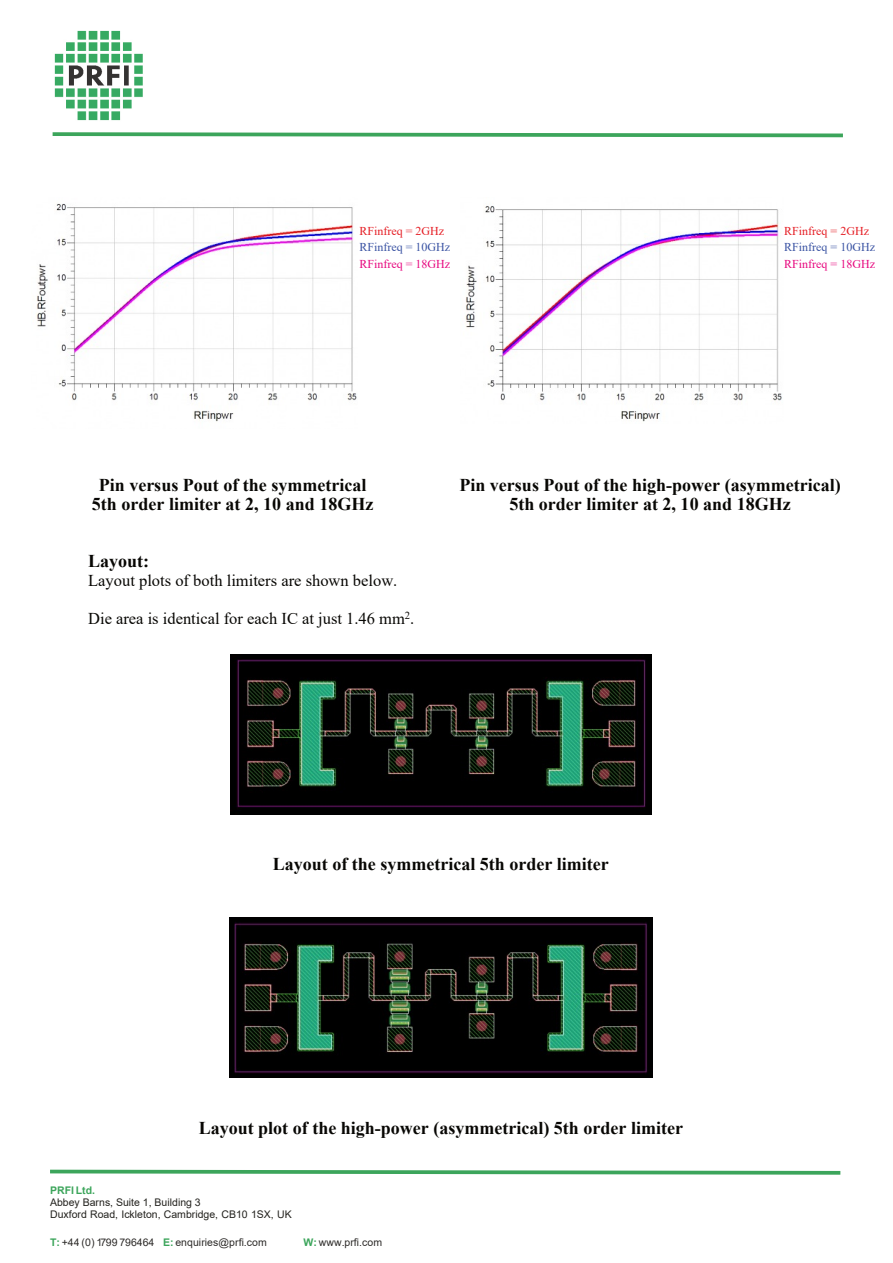
<style>
.page{position:relative;width:893px;height:1263px;background:#fff}
.page>*{position:absolute;margin:0;border:0;box-sizing:border-box;transform-origin:0 0}
.t1{font:700 18px/18.9px "Times New Roman";color:#080704;text-align:center}
.t2{font:16.5px "Times New Roman";color:#080704}
.t3{font:12px "Times New Roman";color:#3a53a3}
.t4{font:12px "Times New Roman";color:#e7087f}
.t5{font:12px "Times New Roman";color:#e51e25}
.t6{font:10.5px/12px "Arial";color:#23221e}
.t7{font:10.5px "Arial";color:#2c2a28}
.t8{font:700 10.5px "Arial";color:#3ca55b}
.s1{font-weight:700;color:#3ca55b}
</style>
<div class="page">
<svg style="left:50px;top:1169px;width:791px;height:6px"></svg>
<svg style="left:52px;top:132px;width:791px;height:6px"></svg>
<img style="left:54px;top:30px;width:89px;height:91px">
<img style="left:230px;top:655px;width:421px;height:160px">
<img style="left:229px;top:917px;width:423px;height:160px">
<img style="left:36px;top:203px;width:321px;height:219px">
<img style="left:465px;top:206px;width:317px;height:216px">
<p class="t5" style="left:359px;top:226px;width:86px">RFinfreq = 2GHz</p>
<p class="t3" style="left:359px;top:243px;width:92px">RFinfreq = 10GHz</p>
<p class="t4" style="left:359px;top:260px;width:92px">RFinfreq = 18GHz</p>
<p class="t5" style="left:784px;top:226px;width:86px">RFinfreq = 2GHz</p>
<p class="t3" style="left:784px;top:243px;width:92px">RFinfreq = 10GHz</p>
<p class="t4" style="left:784px;top:260px;width:92px">RFinfreq = 18GHz</p>
<p class="t1" style="left:92px;top:478px;width:283px">Pin versus Pout of the symmetrical<br>5th order limiter at 2, 10 and 18GHz</p>
<p class="t1" style="left:459px;top:478px;width:383px">Pin versus Pout of the high-power (asymmetrical)<br>5th order limiter at 2, 10 and 18GHz</p>
<p class="t1" style="left:88px;top:553px;width:63px">Layout:</p>
<p class="t2" style="left:88px;top:574px;width:311px">Layout plots of both limiters are shown below.</p>
<p class="t2" style="left:88px;top:612px;width:328px">Die area is identical for each IC at just 1.46 mm<sup>2</sup>.</p>
<p class="t1" style="left:273px;top:856px;width:338px">Layout of the symmetrical 5th order limiter</p>
<p class="t1" style="left:199px;top:1120px;width:486px">Layout plot of the high-power (asymmetrical) 5th order limiter</p>
<p class="t8" style="left:50px;top:1186px;width:46px">PRFI Ltd.</p>
<p class="t6" style="left:50px;top:1197px;width:243px">Abbey Barns, Suite 1, Building 3<br>Duxford Road, Ickleton, Cambridge, CB10 1SX, UK</p>
<p class="t7" style="left:50px;top:1238px;width:218px"><span class="s1">T:</span> +44 (0) 1799 796464 <span class="s1">E:</span> enquiries@prfi.com</p>
<p class="t7" style="left:304px;top:1238px;width:80px"><span class="s1">W:</span> www.prfi.com</p>
</div>
